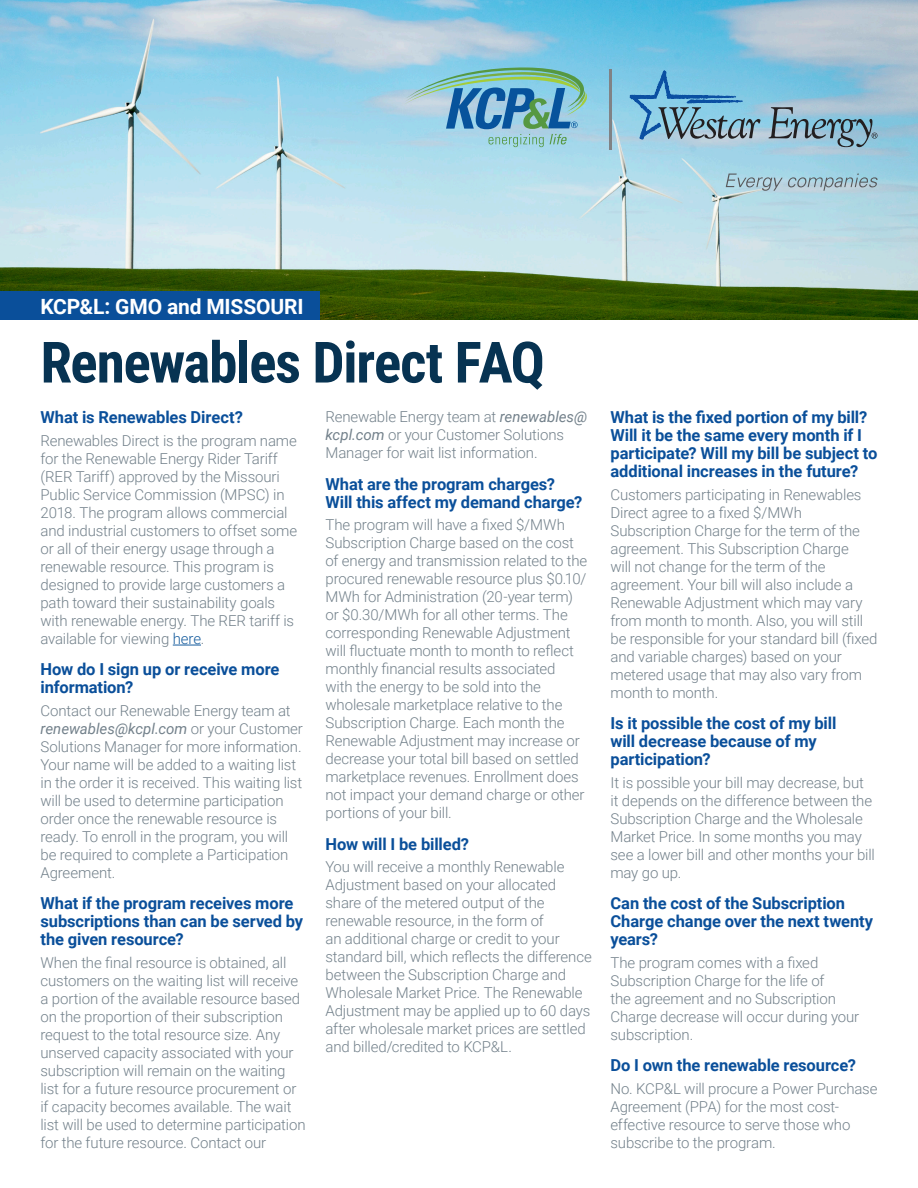
<style>
.page{position:relative;width:918px;height:1188px;background:#fff}
.page>*{position:absolute;margin:0;border:0;box-sizing:border-box;transform-origin:0 0}
.Headline{font:700 57px "Roboto Condensed";letter-spacing:-.025em;color:#073352}
.Question{font:700 21px "Roboto";letter-spacing:-.005em;color:#fff}
.Question-2{font:700 16.5px/18px "Roboto";letter-spacing:-.005em;color:#0a4f9a}
.Answer{font:300 15px/18px "Roboto";letter-spacing:-.01em;color:#73818b}
.s1{color:#175d9e}
.s2{font-weight:400;font-style:italic}
</style>
<div class="page">
<img style="left:0;top:0;width:918px;height:320px">
<svg style="left:173px;top:645px;width:28px;height:1px"></svg>
<svg style="left:726px;top:174px;width:152px;height:17px;background:#a0beca"></svg>
<svg style="left:404px;top:68px;width:187px;height:79px;background:#7fb7c5"></svg>
<svg style="left:629px;top:70px;width:132px;height:70px;background:#74b0cd"></svg>
<svg style="left:769px;top:107px;width:108px;height:40px;background:#83a6b7"></svg>
<hr style="left:610px;top:69px;width:2px;height:80px;background:#808285">
<div style="left:0;top:292px;width:320px;height:28px;background:#0a4f9a"></div>
<p class="Question" style="left:40px;top:291px;width:265px">KCP&amp;L: GMO and MISSOURI</p>
<p class="Headline" style="left:40px;top:322px;width:506px">Renewables Direct FAQ</p>
<p class="Question-2" style="left:40px;top:408px;width:204px">What is Renewables Direct?</p>
<p class="Answer" style="left:40px;top:431px;width:258px">Renewables Direct is the program name for the Renewable Energy Rider Tariff (RER Tariff) approved by the Missouri Public Service Commission (MPSC) in 2018. The program allows commercial and industrial customers to offset some or all of their energy usage through a renewable resource. This program is designed to provide large customers a path toward their sustainability goals with renewable energy. The RER tariff is available for viewing <span class="s1">here</span>.</p>
<p class="Question-2" style="left:40px;top:660px;width:241px">How do I sign up or receive more information?</p>
<p class="Answer" style="left:40px;top:701px;width:264px">Contact our Renewable Energy team at <span class="s2">renewables@kcpl.com</span> or your Customer Solutions Manager for more information.<br>Your name will be added to a waiting list in the order it is received. This waiting list will be used to determine participation order once the renewable resource is ready. To enroll in the program, you will be required to complete a Participation Agreement.</p>
<p class="Question-2" style="left:40px;top:894px;width:264px">What if the program receives more subscriptions than can be served by the given resource?</p>
<p class="Answer" style="left:40px;top:953px;width:267px">When the final resource is obtained, all customers on the waiting list will receive a portion of the available resource based on the proportion of their subscription request to the total resource size. Any unserved capacity associated with your subscription will remain on the waiting list for a future resource procurement or if capacity becomes available. The wait list will be used to determine participation for the future resource. Contact our</p>
<p class="Answer" style="left:326px;top:407px;width:263px">Renewable Energy team at <span class="s2">renewables@ kcpl.com</span> or your Customer Solutions<br>Manager for wait list information.</p>
<p class="Question-2" style="left:326px;top:474px;width:258px">What are the program charges?<br>Will this affect my demand charge?</p>
<p class="Answer" style="left:326px;top:515px;width:263px">The program will have a fixed $/MWh Subscription Charge based on the cost of energy and transmission related to the procured renewable resource plus $0.10/ MWh for Administration (20-year term) or $0.30/MWh for all other terms. The corresponding Renewable Adjustment will fluctuate month to month to reflect monthly financial results associated<br>with the energy to be sold into the wholesale marketplace relative to the Subscription Charge. Each month the Renewable Adjustment may increase or decrease your total bill based on settled marketplace revenues. Enrollment does not impact your demand charge or other portions of your bill.</p>
<p class="Question-2" style="left:326px;top:834px;width:145px">How will I be billed?</p>
<p class="Answer" style="left:326px;top:857px;width:268px">You will receive a monthly Renewable Adjustment based on your allocated share of the metered output of the renewable resource, in the form of<br>an additional charge or credit to your standard bill, which reflects the difference between the Subscription Charge and Wholesale Market Price. The Renewable Adjustment may be applied up to 60 days after wholesale market prices are settled and billed/credited to KCP&amp;L.</p>
<p class="Question-2" style="left:610px;top:408px;width:268px">What is the fixed portion of my bill?<br>Will it be the same every month if I participate? Will my bill be subject to additional increases in the future?</p>
<p class="Answer" style="left:610px;top:485px;width:268px">Customers participating in Renewables Direct agree to a fixed $/MWh Subscription Charge for the term of the agreement. This Subscription Charge<br>will not change for the term of the agreement. Your bill will also include a Renewable Adjustment which may vary from month to month. Also, you will still be responsible for your standard bill (fixed and variable charges) based on your metered usage that may also vary from month to month.</p>
<p class="Question-2" style="left:610px;top:714px;width:227px">Is it possible the cost of my bill will decrease because of my participation?</p>
<p class="Answer" style="left:610px;top:773px;width:266px">It is possible your bill may decrease, but it depends on the difference between the Subscription Charge and the Wholesale Market Price. In some months you may see a lower bill and other months your bill may go up.</p>
<p class="Question-2" style="left:610px;top:894px;width:264px">Can the cost of the Subscription<br>Charge change over the next twenty years?</p>
<p class="Answer" style="left:610px;top:953px;width:250px">The program comes with a fixed<br>Subscription Charge for the life of<br>the agreement and no Subscription<br>Charge decrease will occur during your subscription.</p>
<p class="Question-2" style="left:610px;top:1056px;width:247px">Do I own the renewable resource?</p>
<p class="Answer" style="left:610px;top:1079px;width:269px">No. KCP&amp;L will procure a Power Purchase Agreement (PPA) for the most cost&shy;effective resource to serve those who subscribe to the program.</p>
</div>
